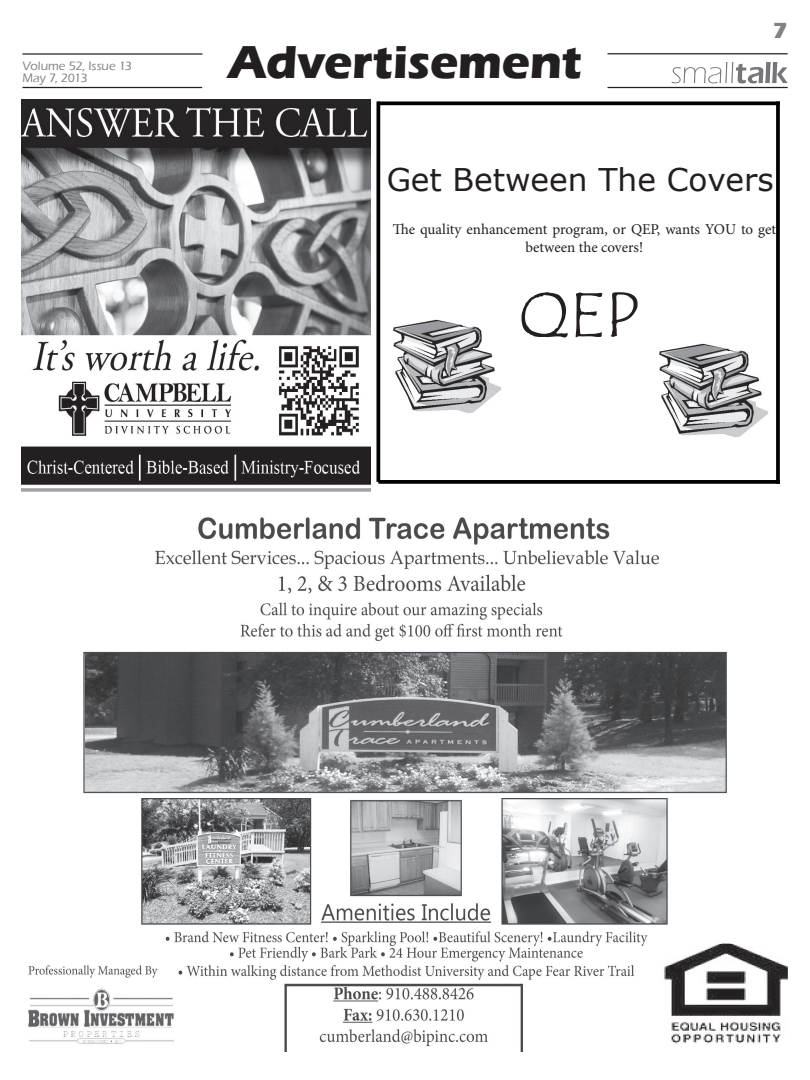
<style>
.page{position:relative;width:810px;height:1080px;background:#fff}
.page>*{position:absolute;margin:0;border:0;box-sizing:border-box;transform-origin:0 0}
.t1{font:65px "Tempus Sans ITC";color:#231f20}
.t2{font:700 47.5px "Eras ITC";letter-spacing:-.005em;color:#231f20}
.t3{font:31.25px "Verdana";color:#231f20}
.t4{font:700 22.5px "Eras ITC";color:#808285}
.t5{font:15px/18px "Minion Pro";color:#231f20;text-align:center}
.t6{font:500 12.5px/11.9px "Eras ITC";color:#808285}
</style>
<div class="page">
<hr style="left:22px;top:87px;width:180px;height:1px;background:#231f20">
<svg style="left:671px;top:62px;width:117px;height:22px"></svg>
<hr style="left:608px;top:87px;width:180px;height:1px;background:#231f20">
<hr style="left:22px;top:53px;width:180px;height:2px;background:#231f20">
<hr style="left:607px;top:53px;width:181px;height:1px;background:#231f20">
<img style="left:22px;top:100px;width:348px;height:392px">
<hr style="left:377px;top:101px;width:3px;height:381px;background:#000">
<svg style="left:776px;top:105px;width:4px;height:375px"></svg>
<svg style="left:378px;top:480px;width:402px;height:4px;background:#0f0f0f"></svg>
<img style="left:393px;top:319px;width:108px;height:94px">
<img style="left:660px;top:343px;width:108px;height:94px">
<img style="left:28px;top:517px;width:760px;height:535px">
<svg style="left:378px;top:101px;width:402px;height:4px;background:#1d1d1d"></svg>
<p class="t6" style="left:22px;top:60px;width:111px">Volume 52, Issue 13<br>May 7, 2013</p>
<p class="t2" style="left:228px;top:35px;width:355px">Advertisement</p>
<p class="t4" style="left:773px;top:18px;width:16px">7</p>
<p class="t3" style="left:387px;top:158px;width:389px">Get Between The Covers</p>
<p class="t5" style="left:393px;top:220px;width:385px">The quality enhancement program, or QEP, wants YOU to get between the covers!</p>
<p class="t1" style="left:519px;top:274px;width:123px">QEP</p>
</div>
